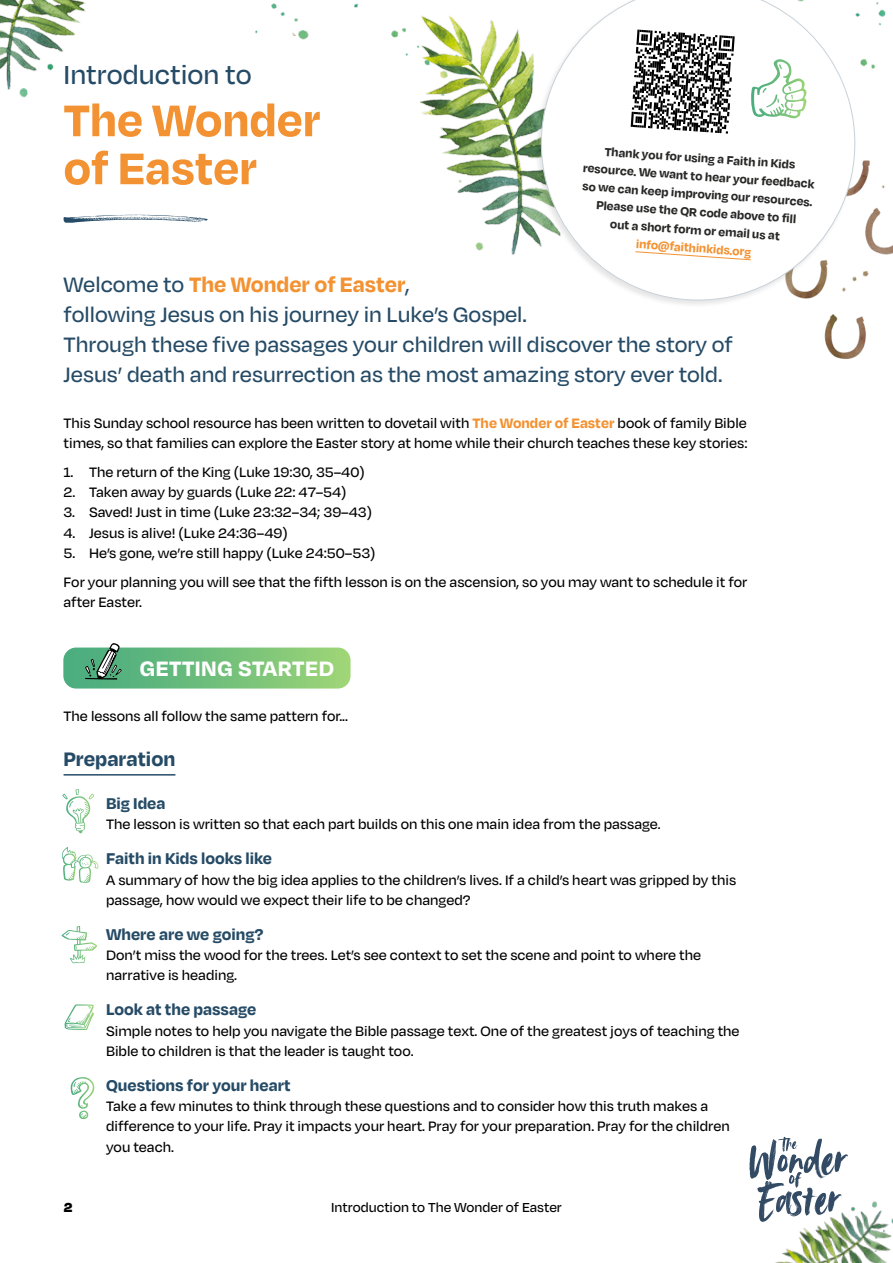
<style>
.page{position:relative;width:893px;height:1263px;background:#fff}
.page>*{position:absolute;margin:0;border:0;box-sizing:border-box;transform-origin:0 0}
.t1{font:700 51px/48px "Degular";color:#f39232}
.t2{font:500 30px "Degular";color:#264b66}
.t3{font:500 24px/30px "Degular";color:#264b66}
.t4{font:700 24px "Degular";letter-spacing:.02em;color:#fff}
.t5{font:700 22.5px "Degular";color:#264b66}
.t6{font:700 18px "Degular";color:#264b66}
.t7{font:500 15.75px/20.2px "Degular";color:#000}
.t8{font:500 15px "Degular";color:#000}
.t9{font:900 15px "Degular";color:#000}
.t10{font:700 13.5px/18px "Degular";color:#282827;text-align:center}
.t11{font:700 13.5px "Degular";color:#f39232}
.s1{font-weight:700;color:#f39232}
</style>
<div class="page">
<img style="left:775px;top:1201px;width:118px;height:62px">
<img style="left:0;top:0;width:893px;height:359px">
<div style="left:534px;top:0;width:323px;height:308px;background:#000;opacity:.1"></div>
<svg style="left:541px;top:0;width:314px;height:300px"></svg>
<svg style="left:749px;top:1137px;width:99px;height:85px"></svg>
<hr style="left:64px;top:774px;width:111px;height:1px;background:#264b66">
<svg style="left:64px;top:215px;width:144px;height:8px"></svg>
<svg style="left:63px;top:643px;width:288px;height:45px;background:#80c389"></svg>
<svg style="left:64px;top:1004px;width:30px;height:26px"></svg>
<svg style="left:751px;top:59px;width:56px;height:60px"></svg>
<svg style="left:631px;top:30px;width:104px;height:104px"></svg>
<svg style="left:635px;top:251px;width:116px;height:9px"></svg>
<svg style="left:62px;top:789px;width:32px;height:44px"></svg>
<svg style="left:62px;top:847px;width:37px;height:36px"></svg>
<svg style="left:61px;top:926px;width:36px;height:37px"></svg>
<svg style="left:70px;top:1077px;width:24px;height:42px"></svg>
<h2 class="t2" style="left:64px;top:56px;width:190px">Introduction to</h2>
<h1 class="t1" style="left:64px;top:94px;width:259px">The Wonder of Easter</h1>
<p class="t10" style="left:585px;top:140px;width:234px;rotate:4deg">Thank you for using a Faith in Kids resource. We want to hear your feedback so we can keep improving our resources.<br>Please use the QR code above to fill<br>out a short form or email us at</p>
<p class="t11" style="left:637px;top:235px;width:117px;rotate:4deg">info@faithinkids.org</p>
<h3 class="t3" style="left:64px;top:268px;width:671px">Welcome to <span class="s1">The Wonder of Easter</span>,<br>following Jesus on his journey in Luke’s Gospel.<br>Through these five passages your children will discover the story of Jesus’ death and resurrection as the most amazing story ever told.</h3>
<p class="t7" style="left:64px;top:412px;width:685px">This Sunday school resource has been written to dovetail with <span class="s1">The Wonder of Easter</span> book of family Bible times, so that families can explore the Easter story at home while their church teaches these key stories:</p>
<p class="t7" style="left:64px;top:461px;width:303px">1. The return of the King (Luke 19:30, 35–40)</p>
<p class="t7" style="left:64px;top:481px;width:285px">2. Taken away by guards (Luke 22: 47–54)</p>
<p class="t7" style="left:64px;top:501px;width:310px">3. Saved! Just in time (Luke 23:32–34; 39–43)</p>
<p class="t7" style="left:64px;top:522px;width:226px">4. Jesus is alive! (Luke 24:36–49)</p>
<p class="t7" style="left:64px;top:538px;width:685px;line-height:28.8px">5. He’s gone, we’re still happy (Luke 24:50–53)<br>For your planning you will see that the fifth lesson is on the ascension, so you may want to schedule it for</p>
<p class="t7" style="left:64px;top:591px;width:80px">after Easter.</p>
<h3 class="t4" style="left:140px;top:654px;width:196px">GETTING STARTED</h3>
<p class="t7" style="left:64px;top:705px;width:286px">The lessons all follow the same pattern for...</p>
<h3 class="t5" style="left:64px;top:744px;width:113px">Preparation</h3>
<p class="t6" style="left:106px;top:792px;width:61px">Big Idea</p>
<p class="t7" style="left:106px;top:814px;width:556px">The lesson is written so that each part builds on this one main idea from the passage.</p>
<p class="t6" style="left:106px;top:847px;width:167px">Faith in Kids looks like</p>
<p class="t7" style="left:106px;top:869px;width:632px">A summary of how the big idea applies to the children’s lives. If a child’s heart was gripped by this passage, how would we expect their life to be changed?</p>
<p class="t6" style="left:106px;top:923px;width:159px">Where are we going?</p>
<p class="t7" style="left:106px;top:944px;width:597px">Don’t miss the wood for the trees. Let’s see context to set the scene and point to where the narrative is heading.</p>
<p class="t6" style="left:106px;top:998px;width:152px">Look at the passage</p>
<p class="t7" style="left:106px;top:1020px;width:635px">Simple notes to help you navigate the Bible passage text. One of the greatest joys of teaching the<br>Bible to children is that the leader is taught too.</p>
<p class="t6" style="left:106px;top:1074px;width:186px">Questions for your heart</p>
<p class="t7" style="left:106px;top:1095px;width:625px">Take a few minutes to think through these questions and to consider how this truth makes a difference to your life. Pray it impacts your heart. Pray for your preparation. Pray for the children you teach.</p>
<p class="t9" style="left:64px;top:1198px;width:10px">2</p>
<p class="t8" style="left:331px;top:1198px;width:232px">Introduction to The Wonder of Easter</p>
</div>
